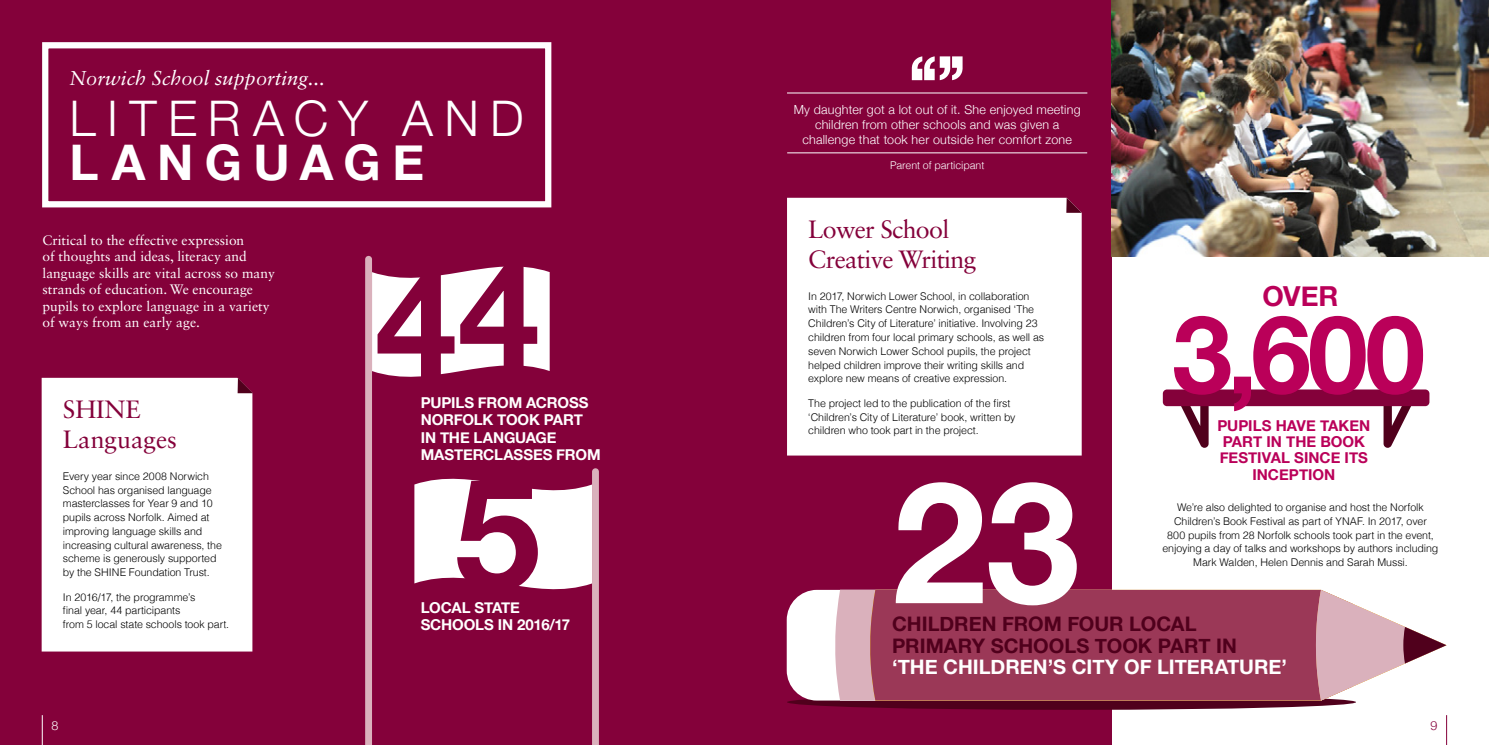
<style>
.page{position:relative;width:1489px;height:745px;background:#fff}
.page>*{position:absolute;margin:0;border:0;box-sizing:border-box;transform-origin:0 0}
.t1{font:700 169.12px "Helvetica Neue";color:#fff}
.t2{font:700 155px "Helvetica Neue";color:#84013a}
.t3{font:700 146.88px "Helvetica Neue";color:#84013a}
.t4{font:700 108.38px "Helvetica Neue";color:#ba0059}
.t5{font:300 49px "Helvetica Neue";letter-spacing:.23em;color:#fff}
.t6{font:700 49px "Helvetica Neue";letter-spacing:.235em;color:#fff}
.t7{font:700 27.5px "Helvetica Neue";color:#ba0059}
.t8{font:25px/30px "Sabon LT Std";letter-spacing:-.03em;color:#84013a}
.t9{font:25px/30px "Sabon LT Std";color:#84013a}
.t10{font:700 20px/21.5px "Helvetica Neue";color:#50001c}
.t11{font:700 20px "Helvetica Neue";color:#fff}
.t12{font:italic 20px "Sabon LT Std";color:#fff}
.t13{font:700 15px/17.5px "Helvetica Neue";letter-spacing:-.01em;color:#fff}
.t14{font:700 15px/16.2px "Helvetica Neue";color:#ba0059;text-align:center}
.t15{font:13.75px/16.5px "Sabon LT Std";color:#fff}
.t16{font:300 12.5px/15px "Helvetica Neue";letter-spacing:.02em;color:#fff;text-align:center}
.t17{font:300 12.5px "Helvetica Neue";color:#84013a}
.t18{font:300 10.62px/13.8px "Helvetica";letter-spacing:-.01em;color:#000}
.t19{font:300 10.62px "Helvetica";letter-spacing:-.01em;color:#fff}
</style>
<div class="page">
<div style="left:0;top:0;width:744px;height:744px;background:#84013a"></div>
<div style="left:42px;top:377px;width:210px;height:274px;background:#fff"></div>
<svg style="left:237px;top:378px;width:16px;height:15px"></svg>
<div style="left:42px;top:42px;width:509px;height:165px;border:6px solid #fff"></div>
<hr style="left:42px;top:714px;width:1px;height:30px;background:#fff">
<svg style="left:365px;top:255px;width:234px;height:489px"></svg>
<hr style="left:1446px;top:714px;width:1px;height:30px;background:#84013a">
<div style="left:744px;top:0;width:367px;height:744px;background:#84013a"></div>
<div style="left:787px;top:694px;width:568px;height:15px;background:#50001c;border-radius:50%"></div>
<svg style="left:786px;top:589px;width:47px;height:111px;background:#f3e6ec"></svg>
<svg style="left:835px;top:589px;width:33px;height:111px;background:#dbb4be"></svg>
<div style="left:869px;top:589px;width:446px;height:111px;background:#9b3857"></div>
<svg style="left:1315px;top:589px;width:131px;height:111px"></svg>
<div style="left:787px;top:198px;width:294px;height:257px;background:#fff"></div>
<svg style="left:1066px;top:198px;width:15px;height:15px"></svg>
<img style="left:1111px;top:0;width:377px;height:256px">
<svg style="left:911px;top:56px;width:51px;height:24px"></svg>
<hr style="left:787px;top:93px;width:300px;height:1px;background:#fff">
<hr style="left:787px;top:152px;width:300px;height:1px;background:#fff">
<svg style="left:1178px;top:406px;width:30px;height:41px"></svg>
<svg style="left:1383px;top:406px;width:30px;height:41px"></svg>
<div style="left:1162px;top:389px;width:267px;height:17px;background:#84013a;border-radius:4px"></div>
<h3 class="t12" style="left:70px;top:66px;width:257px">Norwich School supporting...</h3>
<h3 class="t5" style="left:70px;top:79px;width:455px">LITERACY AND</h3>
<h3 class="t6" style="left:70px;top:124px;width:356px">LANGUAGE</h3>
<p class="t15" style="left:43px;top:231px;width:234px">Critical to the effective expression<br>of thoughts and ideas, literacy and language skills are vital across so many strands of education. We encourage pupils to explore language in a variety of ways from an early age.</p>
<h3 class="t9" style="left:63px;top:394px;width:115px">SHINE<br>Languages</h3>
<p class="t18" style="left:63px;top:468px;width:160px">Every year since 2008 Norwich<br>School has organised language masterclasses for Year 9 and 10 pupils across Norfolk. Aimed at improving language skills and increasing cultural awareness, the scheme is generously supported by the SHINE Foundation Trust.</p>
<p class="t18" style="left:63px;top:588px;width:168px">In 2016/17, the programme’s<br>final year, 44 participants<br>from 5 local state schools took part.</p>
<p class="t16" style="left:51px;top:716px;width:8px">8</p>
<h3 class="t3" style="left:458px;top:200px;width:83px">4</h3>
<h3 class="t3" style="left:375px;top:209px;width:83px">4</h3>
<h3 class="t13" style="left:420px;top:394px;width:169px">PUPILS FROM ACROSS</h3>
<h3 class="t13" style="left:420px;top:411px;width:181px">NORFOLK TOOK PART<br>IN THE LANGUAGE<br>MASTERCLASSES FROM</h3>
<h2 class="t2" style="left:454px;top:412px;width:88px">5</h2>
<h3 class="t13" style="left:420px;top:598px;width:151px">LOCAL STATE<br>SCHOOLS IN 2016/17</h3>
<p class="t16" style="left:793px;top:101px;width:288px">My daughter got a lot out of it. She enjoyed meeting children from other schools and was given a challenge that took her outside her comfort zone</p>
<p class="t19" style="left:890px;top:156px;width:96px">Parent of participant</p>
<h3 class="t8" style="left:808px;top:214px;width:169px">Lower School<br>Creative Writing</h3>
<p class="t18" style="left:808px;top:288px;width:237px">In 2017, Norwich Lower School, in collaboration with The Writers Centre Norwich, organised ‘The Children’s City of Literature’ initiative. Involving 23 children from four local primary schools, as well as seven Norwich Lower School pupils, the project helped children improve their writing skills and explore new means of creative expression.</p>
<p class="t18" style="left:808px;top:395px;width:209px">The project led to the publication of the first ‘Children’s City of Literature’ book, written by children who took part in the project.</p>
<h3 class="t7" style="left:1262px;top:274px;width:78px">OVER</h3>
<h3 class="t4" style="left:1171px;top:269px;width:255px">3,600</h3>
<h3 class="t14" style="left:1217px;top:417px;width:154px">PUPILS HAVE TAKEN<br>PART IN THE BOOK<br>FESTIVAL SINCE ITS<br>INCEPTION</h3>
<h1 class="t1" style="left:892px;top:409px;width:189px">23</h1>
<h3 class="t10" style="left:892px;top:613px;width:346px">CHILDREN FROM FOUR LOCAL<br>PRIMARY SCHOOLS TOOK PART IN</h3>
<h3 class="t11" style="left:892px;top:651px;width:396px">‘THE CHILDREN’S CITY OF LITERATURE’</h3>
<p class="t18" style="left:1162px;top:499px;width:277px;text-align:center">We’re also delighted to organise and host the Norfolk Children’s Book Festival as part of YNAF. In 2017, over<br>800 pupils from 28 Norfolk schools took part in the event, enjoying a day of talks and workshops by authors including Mark Walden, Helen Dennis and Sarah Mussi.</p>
<p class="t17" style="left:1430px;top:714px;width:8px">9</p>
</div>
